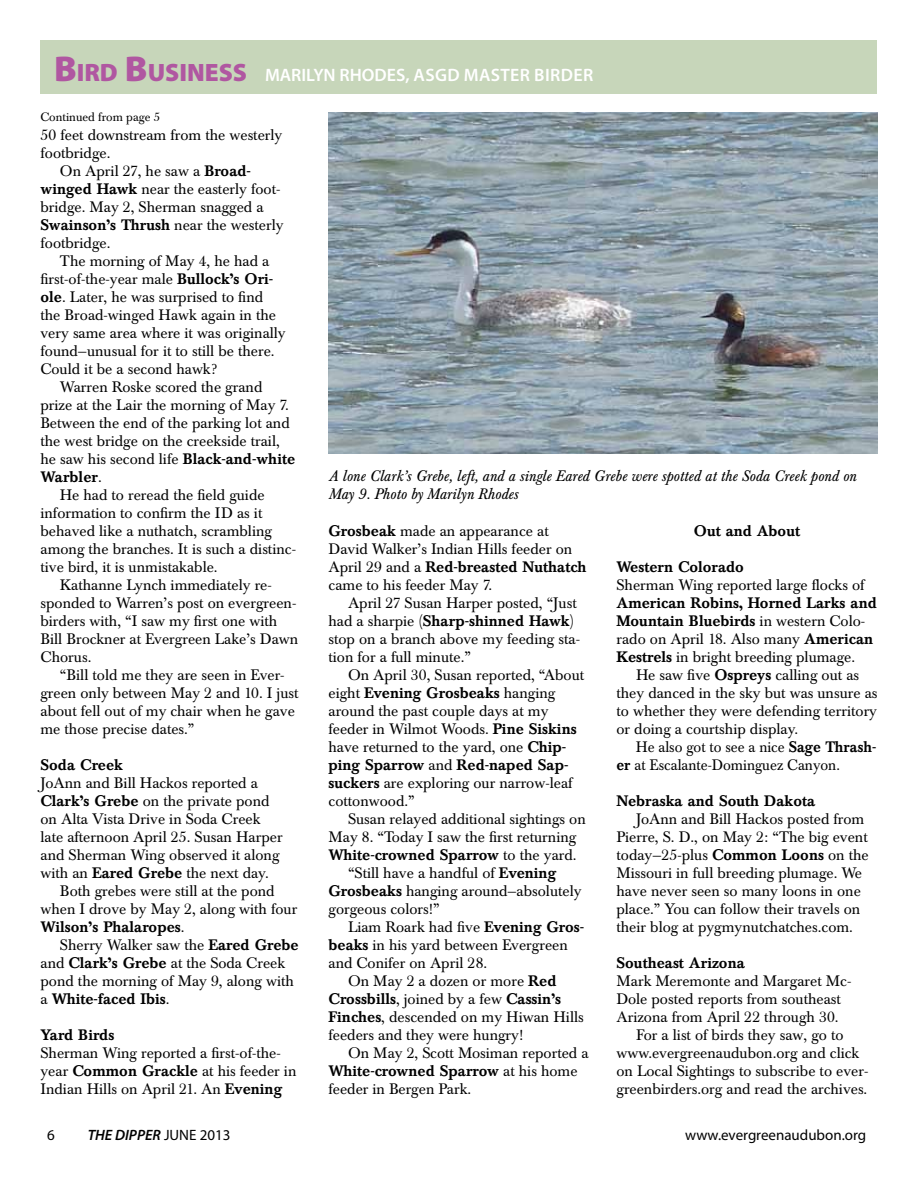
<style>
.page{position:relative;width:918px;height:1188px;background:#fff}
.page>*{position:absolute;margin:0;border:0;box-sizing:border-box;transform-origin:0 0}
.t1{font:600 18px "Myriad Pro";letter-spacing:.02em;color:#fff}
.t2{font:15px/18px "Baskerville BE";color:#000}
.t3{font:500 15px/18px "Baskerville BE";color:#000}
.t4{font:italic 15px/18px "Baskerville BE";color:#000}
.t5{font:15px/18px "Baskerville BE";color:#000;scale:.96 1}
.t6{font:15px "Myriad Pro";color:#000}
.t7{font:italic 600 15px "Myriad Pro";color:#000}
.t8{font:12px "Baskerville BE";color:#000}
.s1{font-weight:900;font-size:36px;color:#b057a1}
.s2{font-weight:900;font-size:25.2px;color:#b057a1}
.s3{font-style:inherit}
.s4{font-weight:500}
.s5{font-weight:400}
.s6{font-weight:400;font-style:normal}
</style>
<div class="page">
<img style="left:328px;top:112px;width:550px;height:342px">
<div style="left:40px;top:40px;width:838px;height:54px;background:#c7d6ba"></div>
<p class="t1" style="left:54px;top:64px;width:508px"><span class="s1">B</span><span class="s2">IRD</span> <span class="s1">B</span><span class="s2">USINESS</span> <span class="s3">MARILYN RHODES,</span> ASGD MASTER BIRDER</p>
<p class="t8" style="left:40px;top:110px;width:121px">Continued from page 5</p>
<p class="t2" style="left:40px;top:126px;width:243px">50 feet downstream from the westerly</p>
<p class="t2" style="left:40px;top:144px;width:72px">footbridge.</p>
<p class="t2" style="left:60px;top:162px;width:192px">On April 27, he saw a <span class="s4">Broad-</span></p>
<p class="t2" style="left:40px;top:180px;width:242px"><span class="s4">winged Hawk</span> near the easterly foot-</p>
<p class="t2" style="left:40px;top:198px;width:225px">bridge. May 2, Sherman snagged a</p>
<p class="t3" style="left:40px;top:216px;width:245px">Swainson’s Thrush <span class="s5">near the westerly</span></p>
<p class="t2" style="left:40px;top:234px;width:72px">footbridge.</p>
<p class="t2" style="left:60px;top:252px;width:211px">The morning of May 4, he had a</p>
<p class="t2" style="left:40px;top:270px;width:234px">first-of-the-year male <span class="s4">Bullock’s Ori-</span></p>
<p class="t2" style="left:40px;top:288px;width:224px"><span class="s4">ole</span>. Later, he was surprised to find</p>
<p class="t2" style="left:40px;top:306px;width:237px">the Broad-winged Hawk again in the</p>
<p class="t2" style="left:40px;top:324px;width:247px">very same area where it was originally</p>
<p class="t2" style="left:40px;top:342px;width:236px">found—unusual for it to still be there.</p>
<p class="t2" style="left:40px;top:360px;width:178px">Could it be a second hawk?</p>
<p class="t2" style="left:60px;top:378px;width:204px">Warren Roske scored the grand</p>
<p class="t2" style="left:40px;top:396px;width:250px">prize at the Lair the morning of May 7.</p>
<p class="t2" style="left:40px;top:414px;width:251px">Between the end of the parking lot and</p>
<p class="t2" style="left:40px;top:432px;width:241px">the west bridge on the creekside trail,</p>
<p class="t2" style="left:40px;top:450px;width:256px">he saw his second life <span class="s4">Black-and-white</span></p>
<p class="t3" style="left:40px;top:468px;width:63px">Warbler<span class="s5">.</span></p>
<p class="t2" style="left:60px;top:486px;width:206px">He had to reread the field guide</p>
<p class="t2" style="left:40px;top:504px;width:223px">information to confirm the ID as it</p>
<p class="t2" style="left:40px;top:522px;width:233px">behaved like a nuthatch, scrambling</p>
<p class="t2" style="left:40px;top:540px;width:257px">among the branches. It is such a distinc-</p>
<p class="t2" style="left:40px;top:558px;width:179px">tive bird, it is unmistakable.</p>
<p class="t2" style="left:60px;top:576px;width:213px">Kathanne Lynch immediately re-</p>
<p class="t2" style="left:40px;top:594px;width:257px">sponded to Warren’s post on evergreen-</p>
<p class="t2" style="left:40px;top:612px;width:238px">birders with, “I saw my first one with</p>
<p class="t2" style="left:40px;top:630px;width:259px">Bill Brockner at Evergreen Lake’s Dawn</p>
<p class="t2" style="left:40px;top:648px;width:52px">Chorus.</p>
<p class="t2" style="left:60px;top:666px;width:226px">“Bill told me they are seen in Ever-</p>
<p class="t2" style="left:40px;top:684px;width:259px">green only between May 2 and 10. I just</p>
<p class="t2" style="left:40px;top:702px;width:256px">about fell out of my chair when he gave</p>
<p class="t2" style="left:40px;top:720px;width:156px">me those precise dates.”</p>
<p class="t3" style="left:40px;top:756px;width:84px">Soda Creek</p>
<p class="t2" style="left:40px;top:774px;width:219px">JoAnn and Bill Hackos reported a</p>
<p class="t2" style="left:40px;top:792px;width:231px"><span class="s4">Clark’s Grebe</span> on the private pond</p>
<p class="t2" style="left:40px;top:810px;width:222px">on Alta Vista Drive in Soda Creek</p>
<p class="t2" style="left:40px;top:828px;width:244px">late afternoon April 25. Susan Harper</p>
<p class="t2" style="left:40px;top:846px;width:241px">and Sherman Wing observed it along</p>
<p class="t2" style="left:40px;top:864px;width:230px">with an <span class="s4">Eared Grebe</span> the next day.</p>
<p class="t2" style="left:60px;top:882px;width:216px">Both grebes were still at the pond</p>
<p class="t2" style="left:40px;top:900px;width:258px">when I drove by May 2, along with four</p>
<p class="t3" style="left:40px;top:918px;width:146px">Wilson’s Phalaropes<span class="s5">.</span></p>
<p class="t2" style="left:60px;top:936px;width:240px">Sherry Walker saw the <span class="s4">Eared Grebe</span></p>
<p class="t2" style="left:40px;top:954px;width:246px">and <span class="s4">Clark’s Grebe</span> at the Soda Creek</p>
<p class="t2" style="left:40px;top:972px;width:255px">pond the morning of May 9, along with</p>
<p class="t3" style="left:40px;top:990px;width:131px"><span class="s5">a</span> White-faced Ibis<span class="s5">.</span></p>
<p class="t3" style="left:40px;top:1026px;width:75px">Yard Birds</p>
<p class="t2" style="left:40px;top:1044px;width:257px">Sherman Wing reported a first-of-the&shy;year <span class="s4">Common Grackle</span> at his feeder in<br>Indian Hills on April 21. An <span class="s4">Evening</span></p>
<p class="t4" style="left:328px;top:468px;width:529px">A lone Clark’s Grebe, left, and a single Eared Grebe were spotted at the Soda Creek pond on<br>May 9. Photo by Marilyn Rhodes</p>
<p class="t2" style="left:328px;top:522px;width:260px"><span class="s4">Grosbeak</span> made an appearance at<br>David Walker’s Indian Hills feeder on<br>April 29 and a <span class="s4">Red-breasted Nuthatch </span>came to his feeder May 7.</p>
<p class="t2" style="left:328px;top:594px;width:253px;text-indent:20px">April 27 Susan Harper posted, “Just had a sharpie (<span class="s4">Sharp-shinned Hawk</span>) stop on a branch above my feeding sta&shy;tion for a full minute.”</p>
<p class="t2" style="left:328px;top:666px;width:257px;text-indent:20px">On April 30, Susan reported, “About eight <span class="s4">Evening Grosbeaks</span> hanging around the past couple days at my feeder in Wilmot Woods. <span class="s4">Pine Siskins </span>have returned to the yard, one <span class="s4">Chip&shy;ping Sparrow</span> and <span class="s4">Red-naped Sap&shy;suckers</span> are exploring our narrow-leaf cottonwood.”</p>
<p class="t2" style="left:348px;top:810px;width:239px">Susan relayed additional sightings on</p>
<p class="t2" style="left:328px;top:828px;width:249px">May 8. “Today I saw the first returning</p>
<p class="t3" style="left:328px;top:846px;width:250px">White-crowned Sparrow <span class="s5">to the yard.</span></p>
<p class="t2" style="left:348px;top:864px;width:210px">“Still have a handful of <span class="s4">Evening</span></p>
<p class="t2" style="left:328px;top:882px;width:255px"><span class="s4">Grosbeaks</span> hanging around—absolutely</p>
<p class="t2" style="left:328px;top:900px;width:113px">gorgeous colors!”</p>
<p class="t2" style="left:348px;top:918px;width:238px">Liam Roark had five <span class="s4">Evening Gros-</span></p>
<p class="t2" style="left:328px;top:936px;width:241px"><span class="s4">beaks</span> in his yard between Evergreen</p>
<p class="t2" style="left:328px;top:954px;width:160px">and Conifer on April 28.</p>
<p class="t2" style="left:348px;top:972px;width:210px">On May 2 a dozen or more <span class="s4">Red</span></p>
<p class="t3" style="left:328px;top:990px;width:234px">Crossbills<span class="s5">, joined by a few</span> Cassin’s</p>
<p class="t2" style="left:328px;top:1008px;width:257px"><span class="s4">Finches</span>, descended on my Hiwan Hills</p>
<p class="t2" style="left:328px;top:1026px;width:196px">feeders and they were hungry!</p>
<p class="t2" style="left:348px;top:1044px;width:242px">On May 2, Scott Mosiman reported a</p>
<p class="t3" style="left:328px;top:1062px;width:251px">White-crowned Sparrow <span class="s5">at his home</span></p>
<p class="t2" style="left:328px;top:1080px;width:144px">feeder in Bergen Park.</p>
<p class="t3" style="left:694px;top:522px;width:108px">Out and About</p>
<p class="t3" style="left:616px;top:558px;width:129px">Western Colorado</p>
<p class="t2" style="left:616px;top:576px;width:250px">Sherman Wing reported large flocks of</p>
<p class="t3" style="left:616px;top:594px;width:262px">American Robins, Horned Larks and Mountain Bluebirds <span class="s5">in western Colo&shy;rado on April 18. Also many</span> American Kestrels <span class="s5">in bright breeding plumage.</span></p>
<p class="t2" style="left:616px;top:666px;width:262px;text-indent:20px">He saw five <span class="s4">Ospreys</span> calling out as they danced in the sky but was unsure as to whether they were defending territory or doing a courtship display.</p>
<p class="t5" style="left:617px;top:738px;width:272px;text-indent:19px">He also got to see a nice <span class="s4">Sage Thrash&shy;er</span> at Escalante-Dominguez Canyon.</p>
<p class="t3" style="left:617px;top:792px;width:200px">Nebraska and South Dakota</p>
<p class="t2" style="left:617px;top:810px;width:254px;text-indent:20px">JoAnn and Bill Hackos posted from Pierre, S. D., on May 2: “The big event today—25-plus <span class="s4">Common Loons</span> on the Missouri in full breeding plumage. We have never seen so many loons in one place.” You can follow their travels on their blog at pygmynutchatches.com.</p>
<p class="t3" style="left:617px;top:954px;width:130px">Southeast Arizona</p>
<p class="t2" style="left:617px;top:972px;width:236px">Mark Meremonte and Margaret Mc-</p>
<p class="t2" style="left:617px;top:990px;width:226px">Dole posted reports from southeast</p>
<p class="t2" style="left:617px;top:1008px;width:224px">Arizona from April 22 through 30.</p>
<p class="t2" style="left:636px;top:1026px;width:209px">For a list of birds they saw, go to</p>
<p class="t2" style="left:617px;top:1044px;width:244px">www.evergreenaudubon.org and click</p>
<p class="t2" style="left:617px;top:1062px;width:253px">on Local Sightings to subscribe to ever-</p>
<p class="t2" style="left:617px;top:1080px;width:252px">greenbirders.org and read the archives.</p>
<p class="t6" style="left:47px;top:1125px;width:9px">6</p>
<p class="t7" style="left:88px;top:1125px;width:144px">THE DIPPER <span class="s6">JUNE 2013</span></p>
<p class="t6" style="left:685px;top:1125px;width:183px">www.evergreenaudubon.org</p>
</div>
